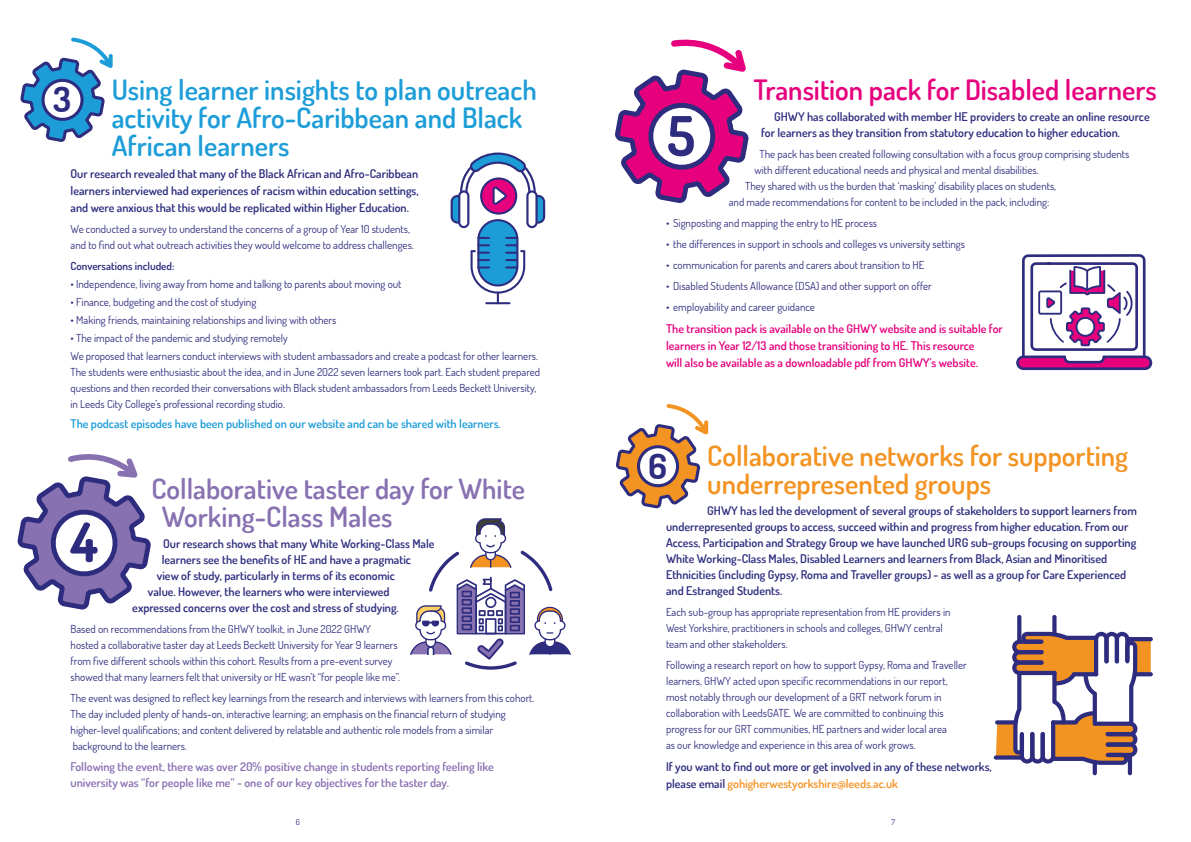
<style>
.page{position:relative;width:1191px;height:842px;background:#fff}
.page>*{position:absolute;margin:0;border:0;box-sizing:border-box;transform-origin:0 0}
.t1{font:700 54.6px "Dosis";color:#2e2c7e}
.t2{font:700 54.5px "Dosis";color:#2e2c7e}
.t3{font:700 34.5px "Dosis";color:#2e2c7e}
.t4{font:600 28px/28px "Dosis";color:#1d9dd8}
.t5{font:600 28px/28px "Dosis";color:#f39322}
.t6{font:600 28px/28px "Dosis";color:#8871b1}
.t7{font:600 28px "Dosis";color:#e6007d}
.t8{font:600 12px/16px "Dosis";color:#2e2c7e}
.t9{font:600 12px/17px "Dosis";color:#e6007d}
.t10{font:600 12px/16px "Dosis";color:#8871b1}
.t11{font:600 12px "Dosis";color:#1d9dd8}
.t12{font:11px/16px "Dosis";color:#2e2c7e}
.t13{font:600 11px "Dosis";color:#2e2c7e}
.t14{font:8px "Dosis";color:#2e2c7e}
.s1{color:#f39322}
</style>
<div class="page">
<svg style="left:20px;top:38px;width:93px;height:104px"></svg>
<svg style="left:450px;top:152px;width:95px;height:152px"></svg>
<svg style="left:410px;top:518px;width:161px;height:152px"></svg>
<svg style="left:17px;top:454px;width:134px;height:156px"></svg>
<svg style="left:615px;top:39px;width:134px;height:164px"></svg>
<svg style="left:616px;top:404px;width:92px;height:105px"></svg>
<svg style="left:1016px;top:254px;width:136px;height:116px"></svg>
<div style="left:1092px;top:761px;width:5px;height:14px;background:#2e2c7e;border-radius:2px"></div>
<div style="left:1127px;top:753px;width:5px;height:22px;background:#2e2c7e;border-radius:2px"></div>
<svg style="left:993px;top:755px;width:31px;height:5px"></svg>
<hr style="left:1125px;top:637px;width:27px;height:4px;background:#2e2c7e;border-radius:2px">
<svg style="left:996px;top:617px;width:154px;height:148px"></svg>
<h3 class="t4" style="left:112px;top:75px;width:426px;text-indent:-41px">1. Using learner insights to plan outreach activity for Afro-Caribbean and Black<br>African learners</h3>
<p class="t8" style="left:71px;top:164px;width:350px;line-height:17px;text-align:justify">Our research revealed that many of the Black African and Afro-Caribbean learners interviewed had experiences of racism within education settings, and were anxious that this would be replicated within Higher Education.</p>
<p class="t12" style="left:71px;top:220px;width:345px">We conducted a survey to understand the concerns of a group of Year 10 students, and to find out what outreach activities they would welcome to address challenges.</p>
<p class="t13" style="left:71px;top:258px;width:105px">Conversations included:</p>
<p class="t12" style="left:71px;top:275px;width:332px">• Independence, living away from home and talking to parents about moving out</p>
<p class="t12" style="left:71px;top:293px;width:187px">• Finance, budgeting and the cost of studying</p>
<p class="t12" style="left:71px;top:311px;width:267px">• Making friends, maintaining relationships and living with others</p>
<p class="t12" style="left:71px;top:328px;width:469px;line-height:18px">• The impact of the pandemic and studying remotely<br>We proposed that learners conduct interviews with student ambassadors and create a podcast for other learners.</p>
<p class="t12" style="left:71px;top:363px;width:471px">The students were enthusiastic about the idea, and in June 2022 seven learners took part. Each student prepared questions and then recorded their conversations with Black student ambassadors from Leeds Beckett University, in Leeds City College’s professional recording studio.</p>
<p class="t11" style="left:71px;top:415px;width:432px">The podcast episodes have been published on our website and can be shared with learners.</p>
<h3 class="t3" style="left:53px;top:77px;width:19px">3</h3>
<h3 class="t6" style="left:162px;top:474px;width:364px;text-indent:-11px">Collaborative taster day for White<br>Working-Class Males</h3>
<p class="t8" style="left:163px;top:535px;width:273px">Our research shows that many White Working-Class Male</p>
<p class="t8" style="left:162px;top:551px;width:251px">learners see the benefits of HE and have a pragmatic</p>
<p class="t8" style="left:157px;top:567px;width:240px">view of study, particularly in terms of its economic</p>
<p class="t8" style="left:148px;top:583px;width:243px">value. However, the learners who were interviewed</p>
<p class="t8" style="left:132px;top:599px;width:268px">expressed concerns over the cost and stress of studying.</p>
<p class="t12" style="left:71px;top:620px;width:331px">Based on recommendations from the GHWY toolkit, in June 2022 GHWY hosted a collaborative taster day at Leeds Beckett University for Year 9 learners from five different schools within this cohort. Results from a pre-event survey showed that many learners felt that university or HE wasn’t “for people like me”.</p>
<p class="t12" style="left:71px;top:689px;width:465px">The event was designed to reflect key learnings from the research and interviews with learners from this cohort.<br>The day included plenty of hands-on, interactive learning; an emphasis on the financial return of studying higher-level qualifications; and content delivered by relatable and authentic role models from a similar background to the learners.</p>
<p class="t10" style="left:71px;top:758px;width:425px">Following the event, there was over 20% positive change in students reporting feeling like university was “for people like me” - one of our key objectives for the taster day.</p>
<p class="t14" style="left:296px;top:816px;width:6px">6</p>
<h2 class="t2" style="left:70px;top:507px;width:29px">4</h2>
<h3 class="t7" style="left:753px;top:71px;width:404px">Transition pack for Disabled learners</h3>
<p class="t8" style="left:761px;top:108px;width:390px;text-indent:13px">GHWY has collaborated with member HE providers to create an online resource for learners as they transition from statutory education to higher education.</p>
<p class="t12" style="left:759px;top:145px;width:371px">The pack has been created following consultation with a focus group comprising students</p>
<p class="t12" style="left:754px;top:161px;width:285px">with different educational needs and physical and mental disabilities.</p>
<p class="t12" style="left:745px;top:177px;width:313px">They shared with us the burden that ‘masking’ disability places on students,</p>
<p class="t12" style="left:728px;top:193px;width:322px">and made recommendations for content to be included in the pack, including:</p>
<p class="t12" style="left:666px;top:214px;width:213px">• Signposting and mapping the entry to HE process</p>
<p class="t12" style="left:666px;top:235px;width:301px">• the differences in support in schools and colleges vs university settings</p>
<p class="t12" style="left:666px;top:256px;width:260px">• communication for parents and carers about transition to HE</p>
<p class="t12" style="left:666px;top:277px;width:267px">• Disabled Students Allowance (DSA) and other support on offer</p>
<p class="t12" style="left:666px;top:298px;width:150px">• employability and career guidance</p>
<p class="t9" style="left:666px;top:319px;width:338px">The transition pack is available on the GHWY website and is suitable for learners in Year 12/13 and those transitioning to HE. This resource<br>will also be available as a downloadable pdf from GHWY’s website.</p>
<h1 class="t1" style="left:667px;top:101px;width:29px">5</h1>
<h3 class="t5" style="left:707px;top:441px;width:422px;text-indent:-41px">1. Collaborative networks for supporting underrepresented groups</h3>
<p class="t8" style="left:666px;top:502px;width:472px;text-indent:41px">GHWY has led the development of several groups of stakeholders to support learners from underrepresented groups to access, succeed within and progress from higher education. From our Access, Participation and Strategy Group we have launched URG sub-groups focusing on supporting White Working-Class Males, Disabled Learners and learners from Black, Asian and Minoritised Ethnicities (including Gypsy, Roma and Traveller groups) - as well as a group for Care Experienced and Estranged Students.</p>
<p class="t12" style="left:666px;top:604px;width:286px">Each sub-group has appropriate representation from HE providers in<br>West Yorkshire, practitioners in schools and colleges, GHWY central team and other stakeholders.</p>
<p class="t12" style="left:666px;top:657px;width:302px">Following a research report on how to support Gypsy, Roma and Traveller learners, GHWY acted upon specific recommendations in our report, most notably through our development of a GRT network forum in collaboration with LeedsGATE. We are committed to continuing this progress for our GRT communities, HE partners and wider local area<br>as our knowledge and experience in this area of work grows.</p>
<p class="t8" style="left:666px;top:758px;width:327px;line-height:17px">If you want to find out more or get involved in any of these networks, please email <span class="s1">gohigherwestyorkshire@leeds.ac.uk</span></p>
<h3 class="t3" style="left:648px;top:444px;width:20px">6</h3>
<p class="t14" style="left:891px;top:816px;width:5px">7</p>
</div>
